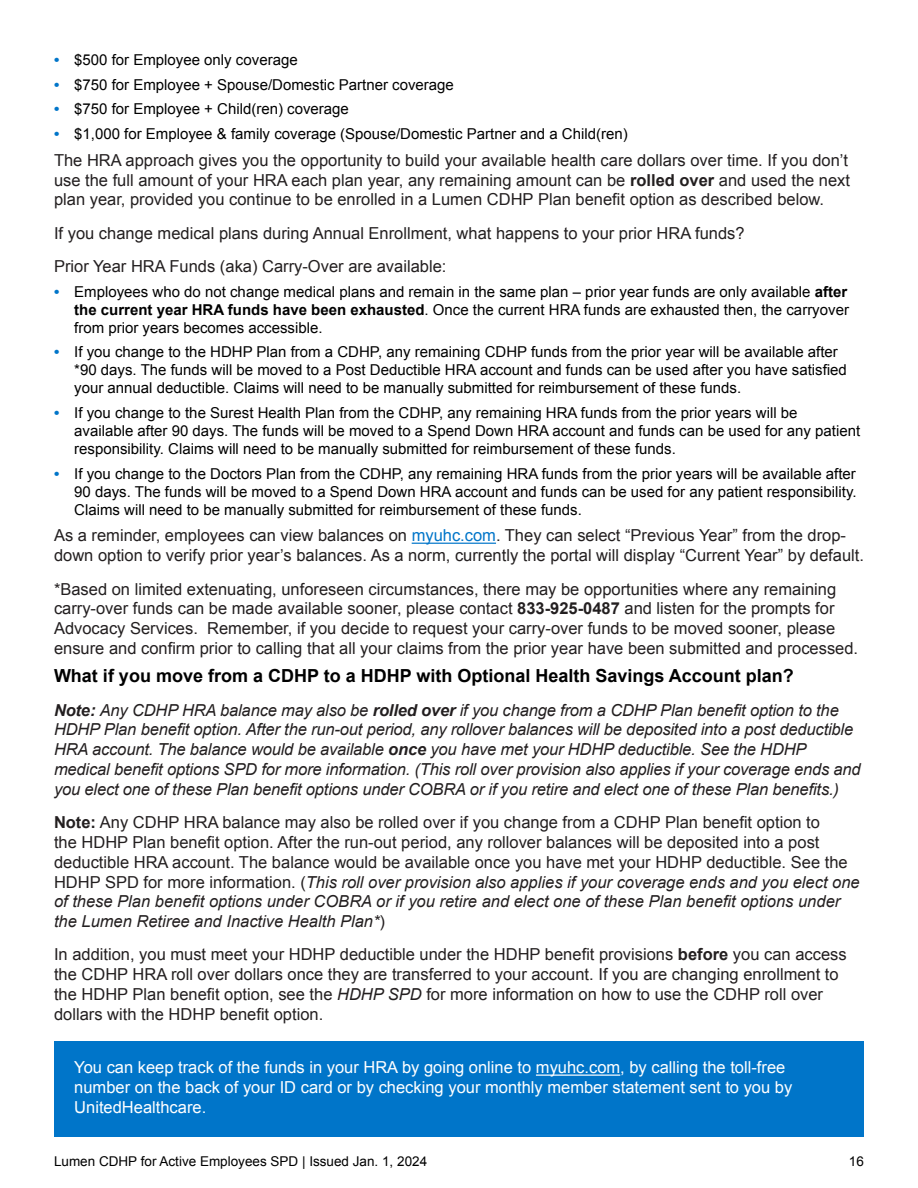
<style>
.page{position:relative;width:918px;height:1188px;background:#fff}
.page>*{position:absolute;margin:0;border:0;box-sizing:border-box;transform-origin:0 0}
.t1{font:700 18px "Arial";color:#000}
.t2{font:16.5px/19.8px "Arial";color:#231f20}
.t3{font:italic 16.5px/19.8px "Arial";letter-spacing:-.01em;color:#231f20}
.t4{font:16.5px/19.8px "Arial";color:#fff}
.t5{font:15px/18px "Arial";color:#000}
.t6{font:13.5px "Arial";color:#000}
.s1{font-weight:700;color:#0075c9}
.s2{font-weight:700}
.s3{color:#0075c9}
.s4{font-style:italic}
</style>
<div class="page">
<hr style="left:412px;top:543px;width:84px;height:1px;background:#0075c9">
<div style="left:54px;top:1041px;width:810px;height:96px;background:#0075c9"></div>
<hr style="left:536px;top:1075px;width:84px;height:1px;background:#fff">
<p class="t5" style="left:54px;top:51px;width:245px"><span class="s1">•</span> $500 for Employee only coverage</p>
<p class="t5" style="left:54px;top:76px;width:402px"><span class="s1">•</span> $750 for Employee + Spouse/Domestic Partner coverage</p>
<p class="t5" style="left:54px;top:100px;width:296px"><span class="s1">•</span> $750 for Employee + Child(ren) coverage</p>
<p class="t5" style="left:54px;top:125px;width:575px"><span class="s1">•</span> $1,000 for Employee &amp; family coverage (Spouse/Domestic Partner and a Child(ren)</p>
<p class="t2" style="left:54px;top:150px;width:798px;text-align:justify">The HRA approach gives you the opportunity to build your available health care dollars over time. If you don’t use the full amount of your HRA each plan year, any remaining amount can be <span class="s2">rolled over</span> and used the next plan year, provided you continue to be enrolled in a Lumen CDHP Plan benefit option as described below.</p>
<p class="t2" style="left:54px;top:216px;width:692px;line-height:33.3px">If you change medical plans during Annual Enrollment, what happens to your prior HRA funds?<br>Prior Year HRA Funds (aka) Carry-Over are available:</p>
<p class="t5" style="left:74px;top:283px;width:776px;text-indent:-20px"><span class="s1">•</span> Employees who do not change medical plans and remain in the same plan – prior year funds are only available <span class="s2">after the current year HRA funds have been exhausted</span>. Once the current HRA funds are exhausted then, the carryover from prior years becomes accessible.</p>
<p class="t5" style="left:74px;top:343px;width:774px;text-indent:-20px"><span class="s1">•</span> If you change to the HDHP Plan from a CDHP, any remaining CDHP funds from the prior year will be available after *90 days. The funds will be moved to a Post Deductible HRA account and funds can be used after you have satisfied your annual deductible. Claims will need to be manually submitted for reimbursement of these funds.</p>
<p class="t5" style="left:74px;top:404px;width:788px;text-indent:-20px"><span class="s1">•</span> If you change to the Surest Health Plan from the CDHP, any remaining HRA funds from the prior years will be available after 90 days. The funds will be moved to a Spend Down HRA account and funds can be used for any patient responsibility. Claims will need to be manually submitted for reimbursement of these funds.</p>
<p class="t5" style="left:74px;top:465px;width:784px;text-align:justify;text-indent:-20px"><span class="s1">•</span> If you change to the Doctors Plan from the CDHP, any remaining HRA funds from the prior years will be available after 90 days. The funds will be moved to a Spend Down HRA account and funds can be used for any patient responsibility.<br>Claims will need to be manually submitted for reimbursement of these funds.</p>
<p class="t2" style="left:54px;top:526px;width:812px">As a reminder, employees can view balances on <span class="s3">myuhc.com</span>. They can select “Previous Year” from the drop&shy;down option to verify prior year’s balances. As a norm, currently the portal will display “Current Year” by default.</p>
<p class="t2" style="left:54px;top:579px;width:806px">*Based on limited extenuating, unforeseen circumstances, there may be opportunities where any remaining carry-over funds can be made available sooner, please contact <span class="s2">833-925-0487</span> and listen for the prompts for Advocacy Services. Remember, if you decide to request your carry-over funds to be moved sooner, please ensure and confirm prior to calling that all your claims from the prior year have been submitted and processed.</p>
<p class="t1" style="left:54px;top:664px;width:741px">What if you move from a CDHP to a HDHP with Optional Health Savings Account plan?</p>
<p class="t3" style="left:54px;top:700px;width:808px"><span class="s2">Note:</span> Any CDHP HRA balance may also be <span class="s2">rolled over</span> if you change from a CDHP Plan benefit option to the HDHP Plan benefit option. After the run-out period, any rollover balances will be deposited into a post deductible HRA account. The balance would be available <span class="s2">once</span> you have met your HDHP deductible. See the HDHP medical benefit options SPD for more information. (This roll over provision also applies if your coverage ends and you elect one of these Plan benefit options under COBRA or if you retire and elect one of these Plan benefits.)</p>
<p class="t2" style="left:54px;top:813px;width:807px"><span class="s2">Note:</span> Any CDHP HRA balance may also be rolled over if you change from a CDHP Plan benefit option to<br>the HDHP Plan benefit option. After the run-out period, any rollover balances will be deposited into a post deductible HRA account. The balance would be available once you have met your HDHP deductible. See the HDHP SPD for more information. (<span class="s4">This roll over provision also applies if your coverage ends and you elect one of these Plan benefit options under COBRA or if you retire and elect one of these Plan benefit options under the Lumen Retiree and Inactive Health Plan*</span>)</p>
<p class="t2" style="left:54px;top:945px;width:794px">In addition, you must meet your HDHP deductible under the HDHP benefit provisions <span class="s2">before</span> you can access the CDHP HRA roll over dollars once they are transferred to your account. If you are changing enrollment to the HDHP Plan benefit option, see the <span class="s4">HDHP SPD</span> for more information on how to use the CDHP roll over dollars with the HDHP benefit option.</p>
<p class="t4" style="left:74px;top:1058px;width:720px">You can keep track of the funds in your HRA by going online to myuhc.com, by calling the toll-free number on the back of your ID card or by checking your monthly member statement sent to you by<br>UnitedHealthcare.</p>
<p class="t6" style="left:54px;top:1152px;width:375px">Lumen CDHP for Active Employees SPD | Issued Jan. 1, 2024</p>
<p class="t6" style="left:849px;top:1152px;width:17px">16</p>
</div>
